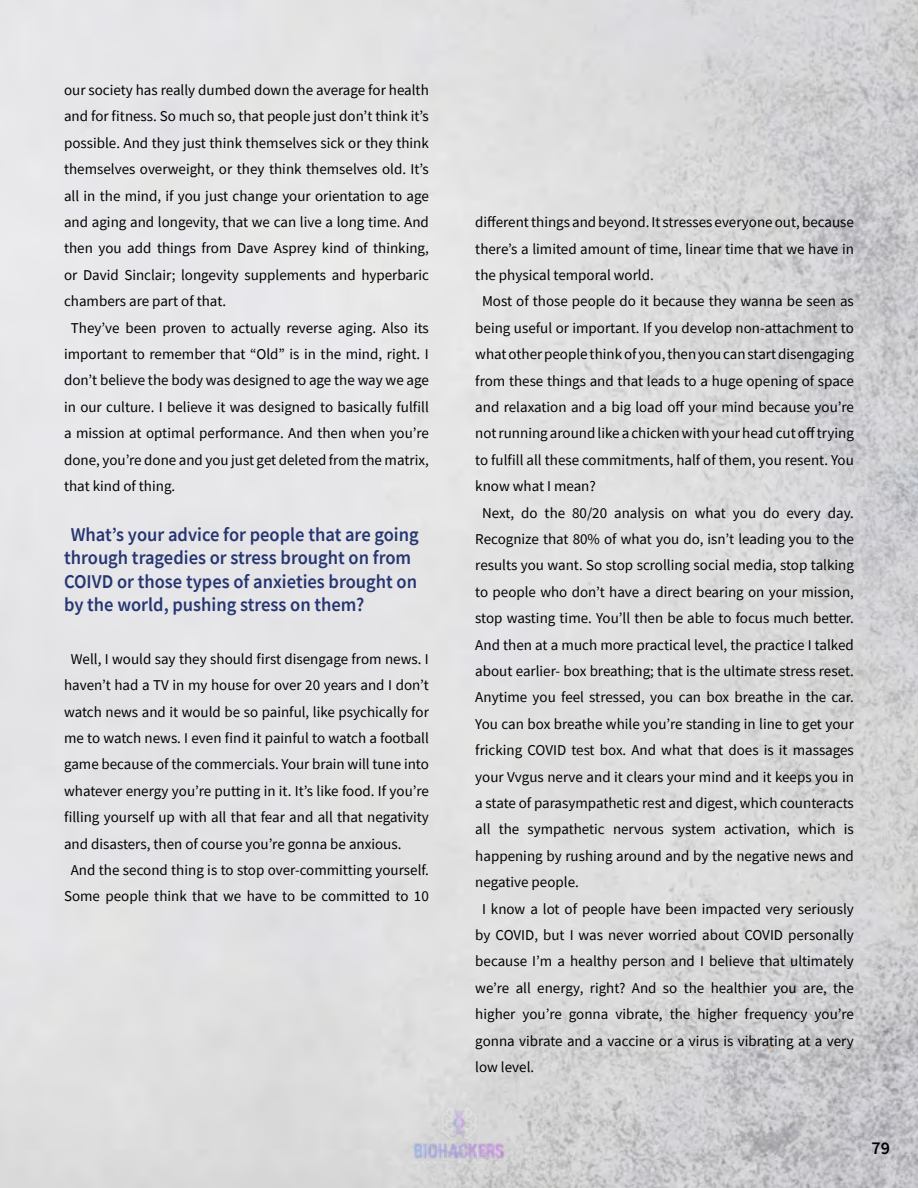
<style>
.page{position:relative;width:918px;height:1188px;background:#fff}
.page>*{position:absolute;margin:0;border:0;box-sizing:border-box;transform-origin:0 0}
.t1{font:600 19.5px/23.4px "Source Sans Pro";color:#263671;scale:.95 1}
.t2{font:600 18px "Source Sans Pro";color:#000}
.t3{font:15px "Source Sans Pro";color:#000}
</style>
<div class="page">
<img style="left:0;top:0;width:918px;height:1188px">
<img style="left:407px;top:1103px;width:104px;height:66px">
<p class="t3" style="left:64px;top:80px;width:366px">our society has really dumbed down the average for health</p>
<p class="t3" style="left:64px;top:107px;width:366px">and for fitness. So much so, that people just don’t think it’s</p>
<p class="t3" style="left:64px;top:133px;width:366px">possible. And they just think themselves sick or they think</p>
<p class="t3" style="left:64px;top:160px;width:366px">themselves overweight, or they think themselves old. It’s</p>
<p class="t3" style="left:64px;top:186px;width:366px">all in the mind, if you just change your orientation to age</p>
<p class="t3" style="left:64px;top:212px;width:366px">and aging and longevity, that we can live a long time. And</p>
<p class="t3" style="left:64px;top:239px;width:366px">then you add things from Dave Asprey kind of thinking,</p>
<p class="t3" style="left:64px;top:265px;width:366px">or David Sinclair; longevity supplements and hyperbaric</p>
<p class="t3" style="left:64px;top:292px;width:164px">chambers are part of that.</p>
<p class="t3" style="left:71px;top:318px;width:360px">They’ve been proven to actually reverse aging. Also its</p>
<p class="t3" style="left:64px;top:344px;width:366px">important to remember that “Old” is in the mind, right. I</p>
<p class="t3" style="left:64px;top:371px;width:366px">don’t believe the body was designed to age the way we age</p>
<p class="t3" style="left:64px;top:397px;width:366px">in our culture. I believe it was designed to basically fulfill</p>
<p class="t3" style="left:64px;top:424px;width:366px">a mission at optimal performance. And then when you’re</p>
<p class="t3" style="left:64px;top:450px;width:366px">done, you’re done and you just get deleted from the matrix,</p>
<p class="t3" style="left:64px;top:476px;width:113px">that kind of thing.</p>
<h1 class="t1" style="left:64px;top:522px;width:375px;text-indent:7px">What’s your advice for people that are going through tragedies or stress brought on from COIVD or those types of anxieties brought on by the world, pushing stress on them?</h1>
<p class="t3" style="left:71px;top:649px;width:360px">Well, I would say they should first disengage from news. I</p>
<p class="t3" style="left:64px;top:676px;width:366px">haven’t had a TV in my house for over 20 years and I don’t</p>
<p class="t3" style="left:64px;top:702px;width:366px">watch news and it would be so painful, like psychically for</p>
<p class="t3" style="left:64px;top:728px;width:366px">me to watch news. I even find it painful to watch a football</p>
<p class="t3" style="left:64px;top:755px;width:366px">game because of the commercials. Your brain will tune into</p>
<p class="t3" style="left:64px;top:781px;width:366px">whatever energy you’re putting in it. It’s like food. If you’re</p>
<p class="t3" style="left:64px;top:808px;width:366px">filling yourself up with all that fear and all that negativity</p>
<p class="t3" style="left:64px;top:834px;width:339px">and disasters, then of course you’re gonna be anxious.</p>
<p class="t3" style="left:71px;top:860px;width:360px">And the second thing is to stop over-committing yourself.</p>
<p class="t3" style="left:64px;top:887px;width:366px">Some people think that we have to be committed to 10</p>
<p class="t3" style="left:475px;top:213px;width:380px">different things and beyond. It stresses everyone out, because</p>
<p class="t3" style="left:475px;top:239px;width:380px">there’s a limited amount of time, linear time that we have in</p>
<p class="t3" style="left:475px;top:266px;width:180px">the physical temporal world.</p>
<p class="t3" style="left:482px;top:292px;width:373px">Most of those people do it because they wanna be seen as</p>
<p class="t3" style="left:475px;top:318px;width:380px">being useful or important. If you develop non-attachment to</p>
<p class="t3" style="left:475px;top:345px;width:380px">what other people think of you, then you can start disengaging</p>
<p class="t3" style="left:475px;top:371px;width:380px">from these things and that leads to a huge opening of space</p>
<p class="t3" style="left:475px;top:398px;width:380px">and relaxation and a big load off your mind because you’re</p>
<p class="t3" style="left:475px;top:424px;width:380px">not running around like a chicken with your head cut off trying</p>
<p class="t3" style="left:475px;top:450px;width:380px">to fulfill all these commitments, half of them, you resent. You</p>
<p class="t3" style="left:475px;top:477px;width:122px">know what I mean?</p>
<p class="t3" style="left:482px;top:503px;width:373px">Next, do the 80/20 analysis on what you do every day.</p>
<p class="t3" style="left:475px;top:530px;width:380px">Recognize that 80% of what you do, isn’t leading you to the</p>
<p class="t3" style="left:475px;top:556px;width:380px">results you want. So stop scrolling social media, stop talking</p>
<p class="t3" style="left:475px;top:582px;width:380px">to people who don’t have a direct bearing on your mission,</p>
<p class="t3" style="left:475px;top:609px;width:380px">stop wasting time. You’ll then be able to focus much better.</p>
<p class="t3" style="left:475px;top:635px;width:380px">And then at a much more practical level, the practice I talked</p>
<p class="t3" style="left:475px;top:662px;width:380px">about earlier- box breathing; that is the ultimate stress reset.</p>
<p class="t3" style="left:475px;top:688px;width:380px">Anytime you feel stressed, you can box breathe in the car.</p>
<p class="t3" style="left:475px;top:714px;width:380px">You can box breathe while you’re standing in line to get your</p>
<p class="t3" style="left:475px;top:741px;width:380px">fricking COVID test box. And what that does is it massages</p>
<p class="t3" style="left:475px;top:767px;width:380px">your Vvgus nerve and it clears your mind and it keeps you in</p>
<p class="t3" style="left:475px;top:794px;width:380px">a state of parasympathetic rest and digest, which counteracts</p>
<p class="t3" style="left:475px;top:820px;width:380px">all the sympathetic nervous system activation, which is</p>
<p class="t3" style="left:475px;top:846px;width:380px">happening by rushing around and by the negative news and</p>
<p class="t3" style="left:475px;top:873px;width:105px">negative people.</p>
<p class="t3" style="left:482px;top:899px;width:373px">I know a lot of people have been impacted very seriously</p>
<p class="t3" style="left:475px;top:926px;width:380px">by COVID, but I was never worried about COVID personally</p>
<p class="t3" style="left:475px;top:952px;width:380px">because I’m a healthy person and I believe that ultimately</p>
<p class="t3" style="left:475px;top:978px;width:380px">we’re all energy, right? And so the healthier you are, the</p>
<p class="t3" style="left:475px;top:1005px;width:380px">higher you’re gonna vibrate, the higher frequency you’re</p>
<p class="t3" style="left:475px;top:1031px;width:380px">gonna vibrate and a vaccine or a virus is vibrating at a very</p>
<p class="t3" style="left:475px;top:1058px;width:60px">low level.</p>
<p class="t2" style="left:872px;top:1136px;width:20px">79</p>
</div>
